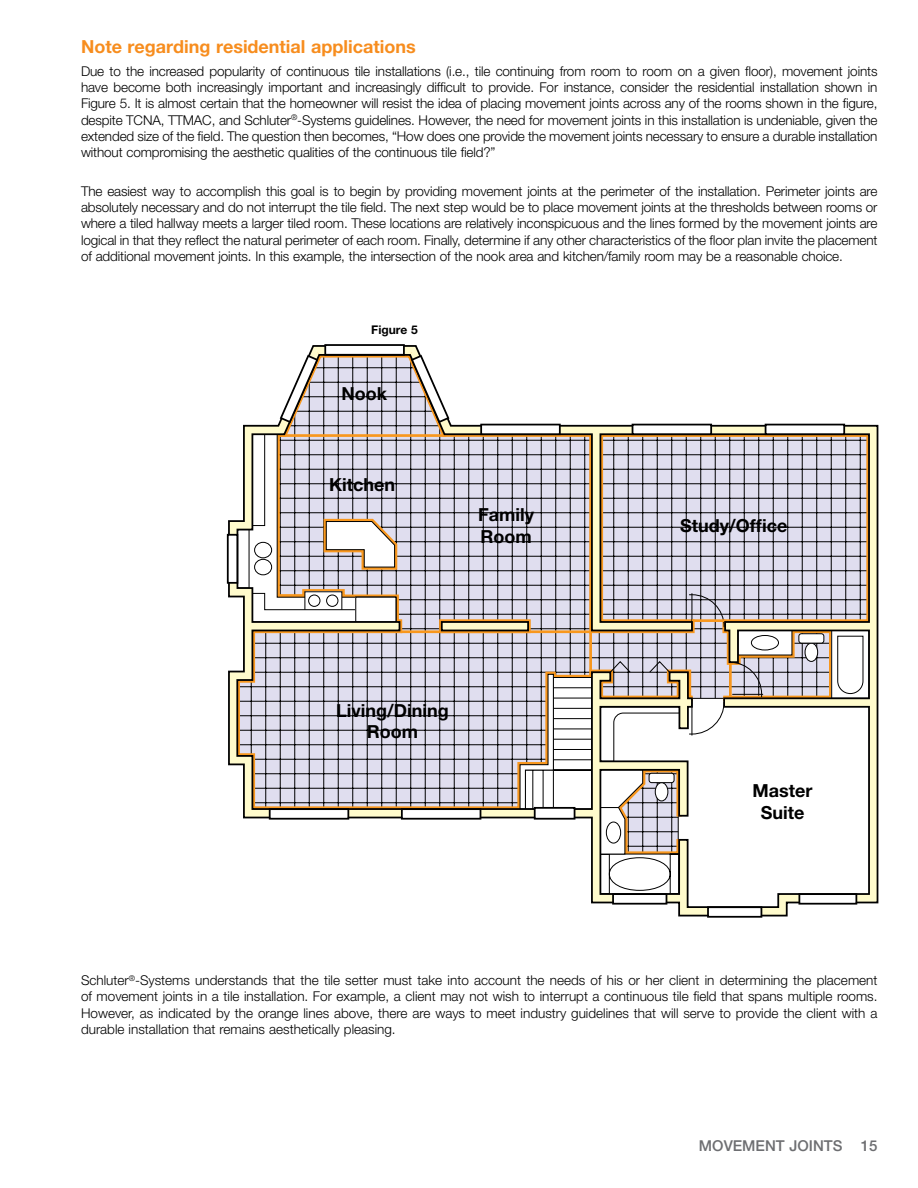
<style>
.page{position:relative;width:918px;height:1188px;background:#fff}
.page>*{position:absolute;margin:0;border:0;box-sizing:border-box;transform-origin:0 0}
.t1{font:700 18px/21.6px "Helvetica Neue LT Pro";color:#000;text-align:center}
.t2{font:700 18px "Helvetica Neue LT Pro";color:#f78d1e}
.t3{font:500 15px "Helvetica Neue LT Pro";color:#6d6e71}
.t4{font:300 13.5px/16.2px "Helvetica Neue LT Pro";letter-spacing:-.01em;color:#000;text-align:justify}
.t5{font:700 12px "Helvetica Neue LT Pro";color:#000}
</style>
<div class="page">
<svg style="left:227px;top:345px;width:651px;height:572px"></svg>
<div style="left:324px;top:344px;width:81px;height:12px;border:2px solid #000"></div>
<div style="left:228px;top:535px;width:9px;height:48px;background:#fff"></div>
<div style="left:227px;top:534px;width:11px;height:50px;border:2px solid #000"></div>
<div style="left:481px;top:425px;width:79px;height:9px;background:#fff"></div>
<div style="left:480px;top:424px;width:81px;height:11px;border:2px solid #000"></div>
<div style="left:270px;top:809px;width:78px;height:10px;background:#fff"></div>
<div style="left:269px;top:808px;width:80px;height:12px;border:2px solid #000"></div>
<div style="left:402px;top:809px;width:79px;height:10px;background:#fff"></div>
<div style="left:401px;top:808px;width:80px;height:12px;border:2px solid #000"></div>
<div style="left:535px;top:808px;width:40px;height:11px;background:#fff"></div>
<div style="left:534px;top:807px;width:41px;height:13px;border:2px solid #000"></div>
<div style="left:633px;top:425px;width:78px;height:9px;background:#fff"></div>
<div style="left:632px;top:424px;width:80px;height:11px;border:2px solid #000"></div>
<div style="left:766px;top:425px;width:78px;height:9px;background:#fff"></div>
<div style="left:765px;top:424px;width:80px;height:11px;border:2px solid #000"></div>
<div style="left:708px;top:907px;width:53px;height:10px;background:#fff"></div>
<div style="left:707px;top:906px;width:55px;height:12px;border:2px solid #000"></div>
<div style="left:613px;top:894px;width:53px;height:10px;background:#fff"></div>
<div style="left:612px;top:893px;width:55px;height:12px;border:2px solid #000"></div>
<div style="left:799px;top:894px;width:57px;height:10px;background:#fff"></div>
<div style="left:798px;top:893px;width:59px;height:12px;border:2px solid #000"></div>
<div style="left:805px;top:643px;width:13px;height:18px;background:#fff;border-radius:50%"></div>
<div style="left:805px;top:643px;width:13px;height:19px;border:1px solid #000;border-radius:50%"></div>
<div style="left:799px;top:634px;width:25px;height:9px;background:#fff;border-radius:3px"></div>
<div style="left:798px;top:633px;width:26px;height:11px;border:1px solid #000;border-radius:3px"></div>
<div style="left:655px;top:783px;width:13px;height:18px;background:#fff;border-radius:50%"></div>
<div style="left:655px;top:782px;width:13px;height:19px;border:1px solid #000;border-radius:50%"></div>
<div style="left:649px;top:773px;width:25px;height:10px;background:#fff;border-radius:3px"></div>
<div style="left:649px;top:773px;width:26px;height:10px;border:1px solid #000;border-radius:3px"></div>
<svg style="left:248px;top:346px;width:203px;height:277px"></svg>
<h1 class="t2" style="left:81px;top:36px;width:336px">Note regarding residential applications</h1>
<p class="t4" style="left:81px;top:63px;width:798px">Due to the increased popularity of continuous tile installations (i.e., tile continuing from room to room on a given floor), movement joints have become both increasingly important and increasingly difficult to provide. For instance, consider the residential installation shown in Figure 5. It is almost certain that the homeowner will resist the idea of placing movement joints across any of the rooms shown in the figure, despite TCNA, TTMAC, and Schluter<sup>®</sup>-Systems guidelines. However, the need for movement joints in this installation is undeniable, given the extended size of the field. The question then becomes, “How does one provide the movement joints necessary to ensure a durable installation without compromising the aesthetic qualities of the continuous tile field?”</p>
<p class="t4" style="left:81px;top:183px;width:798px">The easiest way to accomplish this goal is to begin by providing movement joints at the perimeter of the installation. Perimeter joints are absolutely necessary and do not interrupt the tile field. The next step would be to place movement joints at the thresholds between rooms or where a tiled hallway meets a larger tiled room. These locations are relatively inconspicuous and the lines formed by the movement joints are logical in that they reflect the natural perimeter of each room. Finally, determine if any other characteristics of the floor plan invite the placement of additional movement joints. In this example, the intersection of the nook area and kitchen/family room may be a reasonable choice.</p>
<p class="t5" style="left:371px;top:323px;width:48px">Figure 5</p>
<h1 class="t1" style="left:341px;top:382px;width:47px">Nook</h1>
<h1 class="t1" style="left:329px;top:473px;width:67px">Kitchen</h1>
<h1 class="t1" style="left:478px;top:504px;width:57px;text-align:left">Family<br>Room</h1>
<h1 class="t1" style="left:336px;top:699px;width:114px">Living/Dining<br>Room</h1>
<h1 class="t1" style="left:680px;top:515px;width:109px">Study/Office</h1>
<h1 class="t1" style="left:753px;top:780px;width:61px">Master<br>Suite</h1>
<p class="t4" style="left:81px;top:972px;width:798px">Schluter<sup>®</sup>-Systems understands that the tile setter must take into account the needs of his or her client in determining the placement of movement joints in a tile installation. For example, a client may not wish to interrupt a continuous tile field that spans multiple rooms.<br>However, as indicated by the orange lines above, there are ways to meet industry guidelines that will serve to provide the client with a durable installation that remains aesthetically pleasing.</p>
<p class="t3" style="left:699px;top:1137px;width:180px">MOVEMENT JOINTS 15</p>
</div>
